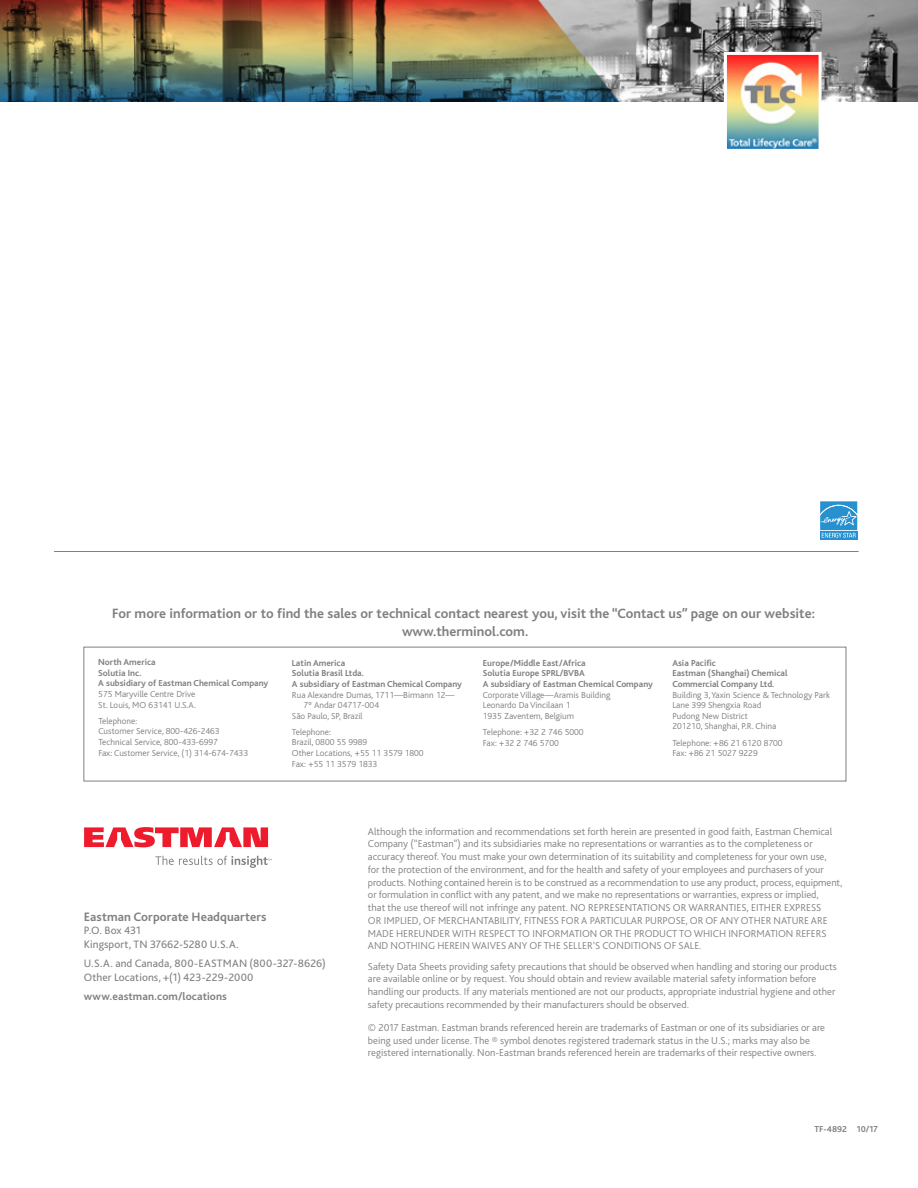
<style>
.page{position:relative;width:918px;height:1188px;background:#fff}
.page>*{position:absolute;margin:0;border:0;box-sizing:border-box;transform-origin:0 0}
.t1{font:700 14.1px/18.3px "Bliss";color:#808083;text-align:center}
.t2{font:700 12.75px "Bliss Pro";letter-spacing:.005em;color:#808083}
.t3{font:11.25px/13.5px "Bliss Pro";letter-spacing:.005em;color:#808083}
.t4{font:700 11.25px "Bliss Pro";letter-spacing:.01em;color:#808083}
.t5{font:300 10.5px/12.8px "Bliss Pro";color:#808083}
.t6{font:300 9.15px/10.6px "Bliss";color:#808083}
.t7{font:700 9.15px/10.6px "Bliss";color:#808083}
.Heads{font:700 9px "Bliss Pro";color:#808083}
.s1{font-weight:300}
.s2{font-weight:700}
</style>
<div class="page">
<svg style="left:84px;top:827px;width:184px;height:20px"></svg>
<svg style="left:155px;top:856px;width:117px;height:12px"></svg>
<div style="left:84px;top:647px;width:762px;height:134px;border:1px solid #808083"></div>
<hr style="left:54px;top:551px;width:805px;height:1px;background:#808083">
<div style="left:820px;top:531px;width:37px;height:8px;background:#2790cf"></div>
<svg style="left:820px;top:501px;width:37px;height:37px"></svg>
<img style="left:0;top:0;width:918px;height:102px">
<img style="left:728px;top:56px;width:90px;height:92px">
<div style="left:724px;top:52px;width:98px;height:100px;border:3px solid #fff"></div>
<p class="t1" style="left:112px;top:604px;width:704px">For more information or to find the sales or technical contact nearest you, visit the “Contact us” page on our website: www.therminol.com.</p>
<p class="t7" style="left:98px;top:657px;width:172px">North America<br>Solutia Inc.<br>A subsidiary of Eastman Chemical Company<br><span class="s1">575 Maryville Centre Drive<br>St. Louis, MO 63141 U.S.A.</span></p>
<p class="t6" style="left:98px;top:716px;width:151px">Telephone:<br>Customer Service, 800-426-2463<br>Technical Service, 800-433-6997<br>Fax: Customer Service, (1) 314-674-7433</p>
<p class="t7" style="left:292px;top:658px;width:55px">Latin America</p>
<p class="t7" style="left:292px;top:668px;width:73px">Solutia Brasil Ltda.</p>
<p class="t7" style="left:292px;top:679px;width:172px">A subsidiary of Eastman Chemical Company</p>
<p class="t6" style="left:292px;top:689px;width:164px">Rua Alexandre Dumas, 1711—Birmann 12—</p>
<p class="t6" style="left:303px;top:700px;width:77px">7º Andar 04717-004</p>
<p class="t6" style="left:292px;top:711px;width:72px">São Paulo, SP, Brazil</p>
<p class="t6" style="left:292px;top:727px;width:133px">Telephone:<br>Brazil, 0800 55 9989<br>Other Locations, +55 11 3579 1800<br>Fax: +55 11 3579 1833</p>
<p class="t7" style="left:483px;top:658px;width:172px">Europe/Middle East/Africa<br>Solutia Europe SPRL/BVBA<br>A subsidiary of Eastman Chemical Company<br><span class="s1">Corporate Village—Aramis Building<br>Leonardo Da Vincilaan 1<br>1935 Zaventem, Belgium</span></p>
<p class="t6" style="left:483px;top:727px;width:102px">Telephone: +32 2 746 5000<br>Fax: +32 2 746 5700</p>
<p class="t6" style="left:672px;top:658px;width:159px"><span class="s2">Asia Pacific<br>Eastman (Shanghai) Chemical<br>Commercial Company Ltd.<br></span>Building 3,Yaxin Science &amp; Technology Park<br>Lane 399 Shengxia Road<br>Pudong New District<br>201210, Shanghai, P.R. China</p>
<p class="t6" style="left:672px;top:737px;width:112px">Telephone: +86 21 6120 8700<br>Fax: +86 21 5027 9229</p>
<p class="t2" style="left:84px;top:909px;width:184px">Eastman Corporate Headquarters</p>
<p class="t3" style="left:84px;top:924px;width:157px">P.O. Box 431<br>Kingsport, TN 37662-5280 U.S.A.</p>
<p class="t3" style="left:84px;top:957px;width:243px">U.S.A. and Canada, 800-EASTMAN (800-327-8626)<br>Other Locations, +(1) 423-229-2000</p>
<p class="t4" style="left:84px;top:990px;width:145px">www.eastman.com/locations</p>
<p class="t5" style="left:368px;top:824px;width:476px">Although the information and recommendations set forth herein are presented in good faith, Eastman Chemical Company (“Eastman”) and its subsidiaries make no representations or warranties as to the completeness or accuracy thereof. You must make your own determination of its suitability and completeness for your own use,<br>for the protection of the environment, and for the health and safety of your employees and purchasers of your products. Nothing contained herein is to be construed as a recommendation to use any product, process, equipment, or formulation in conflict with any patent, and we make no representations or warranties, express or implied,<br>that the use thereof will not infringe any patent. NO REPRESENTATIONS OR WARRANTIES, EITHER EXPRESS<br>OR IMPLIED, OF MERCHANTABILITY, FITNESS FOR A PARTICULAR PURPOSE, OR OF ANY OTHER NATURE ARE MADE HEREUNDER WITH RESPECT TO INFORMATION OR THE PRODUCT TO WHICH INFORMATION REFERS AND NOTHING HEREIN WAIVES ANY OF THE SELLER’S CONDITIONS OF SALE.</p>
<p class="t5" style="left:368px;top:959px;width:470px">Safety Data Sheets providing safety precautions that should be observed when handling and storing our products are available online or by request. You should obtain and review available material safety information before handling our products. If any materials mentioned are not our products, appropriate industrial hygiene and other safety precautions recommended by their manufacturers should be observed.</p>
<p class="t5" style="left:368px;top:1021px;width:459px">© 2017 Eastman. Eastman brands referenced herein are trademarks of Eastman or one of its subsidiaries or are being used under license. The ® symbol denotes registered trademark status in the U.S.; marks may also be registered internationally. Non-Eastman brands referenced herein are trademarks of their respective owners.</p>
<p class="Heads" style="left:814px;top:1124px;width:65px">TF-4892 10/17</p>
</div>
